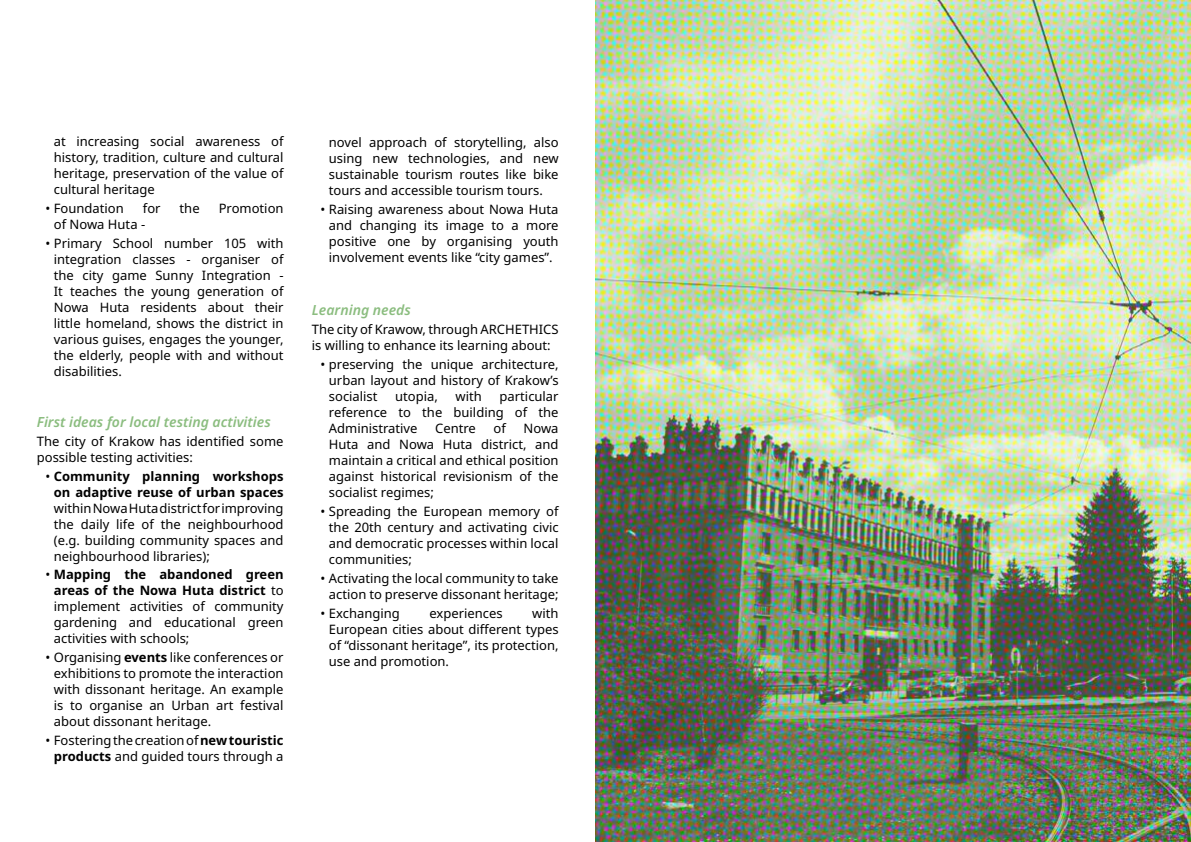
<style>
.page{position:relative;width:1191px;height:842px;background:#fff}
.page>*{position:absolute;margin:0;border:0;box-sizing:border-box;transform-origin:0 0}
.t1{font:italic 600 14px "Noto Sans";color:#8bbd7f}
.t2{font:13px/16px "Noto Sans";color:#000;text-align:justify}
.t3{font:700 13px/16px "Noto Sans";color:#000;text-align:right}
.s1{font-weight:400}
.s2{font-weight:700}
</style>
<div class="page">
<img style="left:595px;top:0;width:596px;height:842px">
<p class="t2" style="left:54px;top:134px;width:231px">at increasing social awareness of history, tradition, culture and cultural heritage, preservation of the value of cultural heritage</p>
<p class="t2" style="left:45px;top:201px;width:80px">• Foundation</p>
<p class="t2" style="left:143px;top:201px;width:19px">for</p>
<p class="t2" style="left:180px;top:201px;width:22px">the</p>
<p class="t2" style="left:219px;top:201px;width:66px">Promotion</p>
<p class="t2" style="left:54px;top:217px;width:93px">of Nowa Huta -</p>
<p class="t2" style="left:54px;top:236px;width:231px;text-indent:-9px">• Primary School number 105 with integration classes - organiser of the city game Sunny Integration - It teaches the young generation of Nowa Huta residents about their little homeland, shows the district in various guises, engages the younger, the elderly, people with and without disabilities.</p>
<p class="t1" style="left:37px;top:412px;width:235px">First ideas for local testing activities</p>
<p class="t2" style="left:37px;top:433px;width:248px">The city of Krakow has identified some possible testing activities:</p>
<p class="t3" style="left:45px;top:468px;width:240px"><span class="s1">•</span> Community planning workshops on adaptive reuse of urban spaces</p>
<p class="t2" style="left:54px;top:500px;width:231px">within Nowa Huta district for improving the daily life of the neighbourhood (e.g. building community spaces and neighbourhood libraries);</p>
<p class="t2" style="left:54px;top:567px;width:231px;text-indent:-9px">• <span class="s2">Mapping the abandoned green areas of the Nowa Huta district</span> to implement activities of community gardening and educational green activities with schools;</p>
<p class="t2" style="left:54px;top:650px;width:231px;text-indent:-9px">• Organising <span class="s2">events</span> like conferences or exhibitions to promote the interaction with dissonant heritage. An example is to organise an Urban art festival about dissonant heritage.</p>
<p class="t2" style="left:45px;top:733px;width:240px;text-align:right">• Fostering the creation of <span class="s2">new touristic products</span> and guided tours through a</p>
<p class="t2" style="left:329px;top:134px;width:231px">novel approach of storytelling, also using new technologies, and new sustainable tourism routes like bike tours and accessible tourism tours.</p>
<p class="t2" style="left:329px;top:201px;width:231px;text-indent:-9px">• Raising awareness about Nowa Huta and changing its image to a more positive one by organising youth involvement events like “city games”.</p>
<p class="t1" style="left:312px;top:300px;width:100px">Learning needs</p>
<p class="t2" style="left:312px;top:322px;width:248px">The city of Krawow, through ARCHETHICS is willing to enhance its learning about:</p>
<p class="t2" style="left:329px;top:356px;width:231px;text-indent:-9px">• preserving the unique architecture, urban layout and history of Krakow’s socialist</p>
<p class="t2" style="left:329px;top:388px;width:231px;text-indent:171px">particular reference to the building of the Administrative</p>
<p class="t2" style="left:395px;top:388px;width:44px">utopia,</p>
<p class="t2" style="left:455px;top:388px;width:28px">with</p>
<p class="t2" style="left:435px;top:420px;width:42px">Centre</p>
<p class="t2" style="left:493px;top:420px;width:14px">of</p>
<p class="t2" style="left:329px;top:420px;width:231px;text-indent:195px">Nowa Huta and Nowa Huta district, and maintain a critical and ethical position against historical revisionism of the socialist regimes;</p>
<p class="t2" style="left:329px;top:503px;width:231px;text-indent:-9px">• Spreading the European memory of the 20th century and activating civic and democratic processes within local communities;</p>
<p class="t2" style="left:320px;top:570px;width:240px;text-align:right">• Activating the local community to take action to preserve dissonant heritage;</p>
<p class="t2" style="left:320px;top:605px;width:81px">• Exchanging</p>
<p class="t2" style="left:429px;top:605px;width:75px">experiences</p>
<p class="t2" style="left:329px;top:605px;width:231px;text-indent:203px">with European cities about different types of “dissonant heritage”, its protection, use and promotion.</p>
</div>
